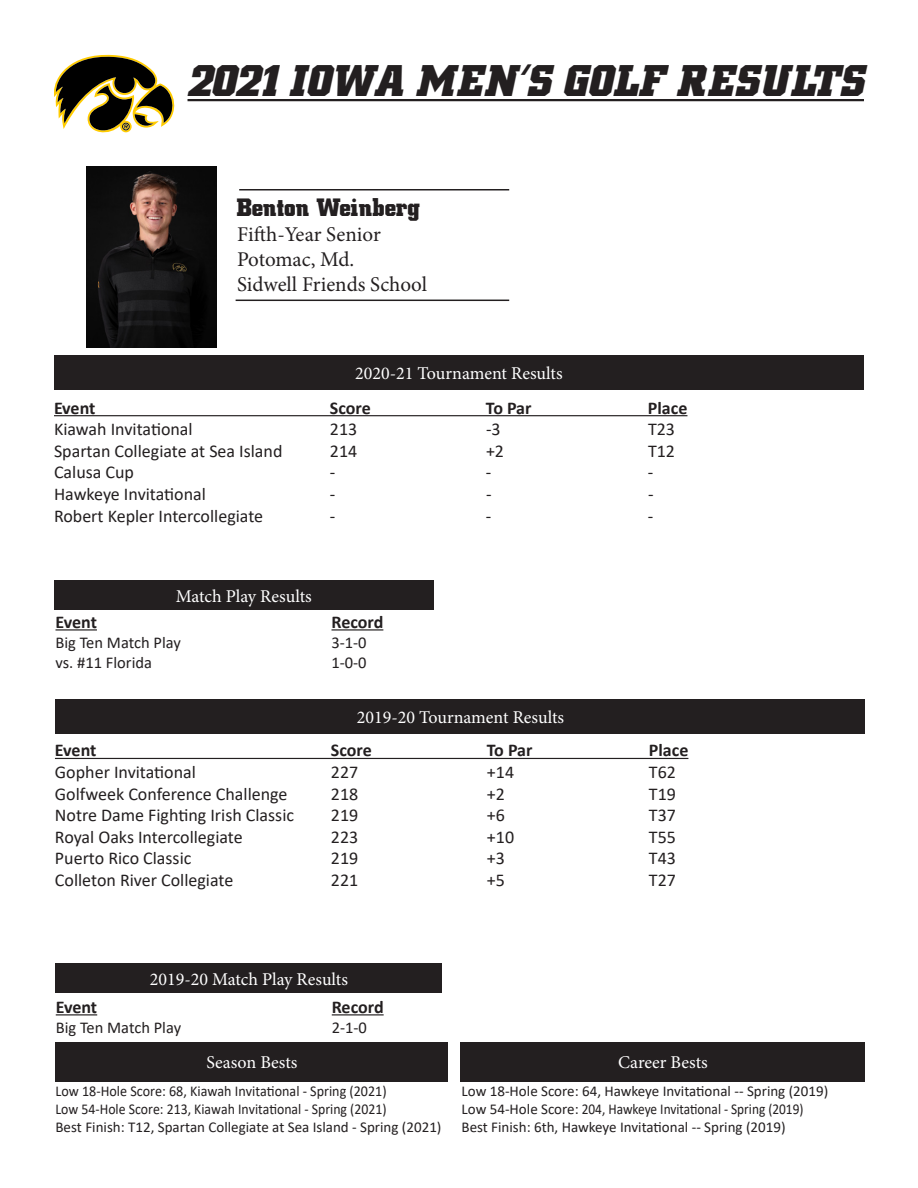
<style>
.page{position:relative;width:918px;height:1188px;background:#fff}
.page>*{position:absolute;margin:0;border:0;box-sizing:border-box;transform-origin:0 0}
.t1{font:italic 700 45px "Hawkeye";letter-spacing:.02em;color:#231f20}
.t2{font:700 25.5px "Hawkeye";color:#231f20}
.t3{font:21px "Minion Pro";letter-spacing:-.005em;color:#231f20}
.t4{font:18px "Calibri";color:#231f20}
.t5{font:18px "Minion Pro";color:#fff}
.t6{font:700 18px "Calibri";letter-spacing:-.005em;color:#231f20}
.t7{font:16.5px "Calibri";color:#231f20}
.t8{font:15px "Calibri";color:#231f20}
.t9{font:15px "Calibri";color:#231f20;scale:.92 1}
.t10{font:15px "Calibri";color:#231f20;scale:.94 1}
</style>
<div class="page">
<img style="left:87px;top:166px;width:129px;height:182px">
<div style="left:56px;top:964px;width:386px;height:29px;background:#231f20"></div>
<hr style="left:56px;top:1014px;width:41px;height:1px;background:#231f20">
<hr style="left:332px;top:1014px;width:52px;height:1px;background:#231f20">
<div style="left:56px;top:1042px;width:392px;height:39px;background:#231f20"></div>
<div style="left:460px;top:1042px;width:406px;height:39px;background:#231f20"></div>
<div style="left:56px;top:699px;width:810px;height:35px;background:#231f20"></div>
<hr style="left:55px;top:758px;width:633px;height:1px;background:#231f20">
<div style="left:54px;top:355px;width:810px;height:35px;background:#231f20"></div>
<hr style="left:54px;top:415px;width:633px;height:1px;background:#231f20">
<hr style="left:239px;top:189px;width:270px;height:1px;background:#231f20">
<hr style="left:236px;top:300px;width:273px;height:1px;background:#231f20">
<div style="left:54px;top:580px;width:380px;height:30px;background:#231f20"></div>
<hr style="left:56px;top:629px;width:41px;height:2px;background:#231f20">
<hr style="left:332px;top:629px;width:51px;height:2px;background:#231f20">
<svg style="left:54px;top:55px;width:120px;height:78px"></svg>
<hr style="left:188px;top:99px;width:676px;height:2px;background:#231f20">
<p class="t1" style="left:188px;top:55px;width:678px">2021 IOWA MEN’S GOLF RESULTS</p>
<p class="t2" style="left:237px;top:192px;width:185px">Benton Weinberg</p>
<p class="t3" style="left:237px;top:220px;width:145px">Fifth-Year Senior</p>
<p class="t3" style="left:237px;top:245px;width:119px">Potomac, Md.</p>
<p class="t3" style="left:237px;top:270px;width:192px">Sidwell Friends School</p>
<p class="t5" style="left:355px;top:362px;width:209px">2020-21 Tournament Results</p>
<p class="t6" style="left:54px;top:395px;width:43px">Event</p>
<p class="t6" style="left:330px;top:395px;width:42px">Score</p>
<p class="t6" style="left:486px;top:395px;width:47px">To Par</p>
<p class="t6" style="left:648px;top:395px;width:41px">Place</p>
<p class="t4" style="left:54px;top:417px;width:140px">Kiawah Invitational</p>
<p class="t4" style="left:330px;top:417px;width:29px">213</p>
<p class="t4" style="left:486px;top:417px;width:16px">-3</p>
<p class="t4" style="left:648px;top:417px;width:29px">T23</p>
<p class="t4" style="left:54px;top:438px;width:230px">Spartan Collegiate at Sea Island</p>
<p class="t4" style="left:330px;top:438px;width:29px">214</p>
<p class="t4" style="left:486px;top:438px;width:20px">+2</p>
<p class="t4" style="left:648px;top:438px;width:29px">T12</p>
<p class="t4" style="left:54px;top:460px;width:82px">Calusa Cup</p>
<p class="t4" style="left:330px;top:460px;width:7px">-</p>
<p class="t4" style="left:486px;top:460px;width:7px">-</p>
<p class="t4" style="left:648px;top:460px;width:7px">-</p>
<p class="t4" style="left:54px;top:482px;width:153px">Hawkeye Invitational</p>
<p class="t4" style="left:330px;top:482px;width:7px">-</p>
<p class="t4" style="left:486px;top:482px;width:7px">-</p>
<p class="t4" style="left:648px;top:482px;width:7px">-</p>
<p class="t4" style="left:54px;top:503px;width:211px">Robert Kepler Intercollegiate</p>
<p class="t4" style="left:330px;top:503px;width:7px">-</p>
<p class="t4" style="left:486px;top:503px;width:7px">-</p>
<p class="t4" style="left:648px;top:503px;width:7px">-</p>
<p class="t5" style="left:176px;top:584px;width:137px">Match Play Results</p>
<p class="t6" style="left:56px;top:609px;width:43px">Event</p>
<p class="t6" style="left:332px;top:609px;width:53px">Record</p>
<p class="t7" style="left:56px;top:631px;width:127px">Big Ten Match Play</p>
<p class="t7" style="left:331px;top:631px;width:37px">3-1-0</p>
<p class="t7" style="left:56px;top:651px;width:98px">vs. #11 Florida</p>
<p class="t7" style="left:331px;top:651px;width:37px">1-0-0</p>
<p class="t5" style="left:357px;top:705px;width:209px">2019-20 Tournament Results</p>
<p class="t6" style="left:55px;top:738px;width:43px">Event</p>
<p class="t6" style="left:331px;top:738px;width:42px">Score</p>
<p class="t6" style="left:487px;top:738px;width:47px">To Par</p>
<p class="t6" style="left:649px;top:738px;width:41px">Place</p>
<p class="t4" style="left:55px;top:760px;width:142px">Gopher Invitational</p>
<p class="t4" style="left:331px;top:760px;width:29px">227</p>
<p class="t4" style="left:487px;top:760px;width:29px">+14</p>
<p class="t4" style="left:649px;top:760px;width:29px">T62</p>
<p class="t4" style="left:55px;top:781px;width:234px">Golfweek Conference Challenge</p>
<p class="t4" style="left:331px;top:781px;width:29px">218</p>
<p class="t4" style="left:487px;top:781px;width:20px">+2</p>
<p class="t4" style="left:649px;top:781px;width:29px">T19</p>
<p class="t4" style="left:55px;top:803px;width:241px">Notre Dame Fighting Irish Classic</p>
<p class="t4" style="left:331px;top:803px;width:29px">219</p>
<p class="t4" style="left:487px;top:803px;width:20px">+6</p>
<p class="t4" style="left:649px;top:803px;width:29px">T37</p>
<p class="t4" style="left:55px;top:824px;width:189px">Royal Oaks Intercollegiate</p>
<p class="t4" style="left:331px;top:824px;width:29px">223</p>
<p class="t4" style="left:487px;top:824px;width:29px">+10</p>
<p class="t4" style="left:649px;top:824px;width:29px">T55</p>
<p class="t4" style="left:55px;top:846px;width:138px">Puerto Rico Classic</p>
<p class="t4" style="left:331px;top:846px;width:29px">219</p>
<p class="t4" style="left:487px;top:846px;width:20px">+3</p>
<p class="t4" style="left:649px;top:846px;width:29px">T43</p>
<p class="t4" style="left:55px;top:868px;width:180px">Colleton River Collegiate</p>
<p class="t4" style="left:331px;top:868px;width:29px">221</p>
<p class="t4" style="left:487px;top:868px;width:20px">+5</p>
<p class="t4" style="left:649px;top:868px;width:29px">T27</p>
<p class="t5" style="left:150px;top:967px;width:200px">2019-20 Match Play Results</p>
<p class="t6" style="left:56px;top:994px;width:43px">Event</p>
<p class="t6" style="left:332px;top:994px;width:53px">Record</p>
<p class="t7" style="left:56px;top:1016px;width:127px">Big Ten Match Play</p>
<p class="t7" style="left:332px;top:1016px;width:37px">2-1-0</p>
<p class="t5" style="left:206px;top:1051px;width:93px">Season Bests</p>
<p class="t5" style="left:618px;top:1051px;width:91px">Career Bests</p>
<p class="t10" style="left:56px;top:1080px;width:354px">Low 18-Hole Score: 68, Kiawah Invitational - Spring (2021)</p>
<p class="t9" style="left:56px;top:1098px;width:361px">Low 54-Hole Score: 213, Kiawah Invitational - Spring (2021)</p>
<p class="t8" style="left:56px;top:1116px;width:387px">Best Finish: T12, Spartan Collegiate at Sea Island - Spring (2021)</p>
<p class="t8" style="left:462px;top:1080px;width:368px">Low 18-Hole Score: 64, Hawkeye Invitational -- Spring (2019)</p>
<p class="t8" style="left:462px;top:1098px;width:343px">Low 54-Hole Score: 204, Hawkeye Invitational - Spring (2019)</p>
<p class="t8" style="left:462px;top:1116px;width:326px">Best Finish: 6th, Hawkeye Invitational -- Spring (2019)</p>
</div>
